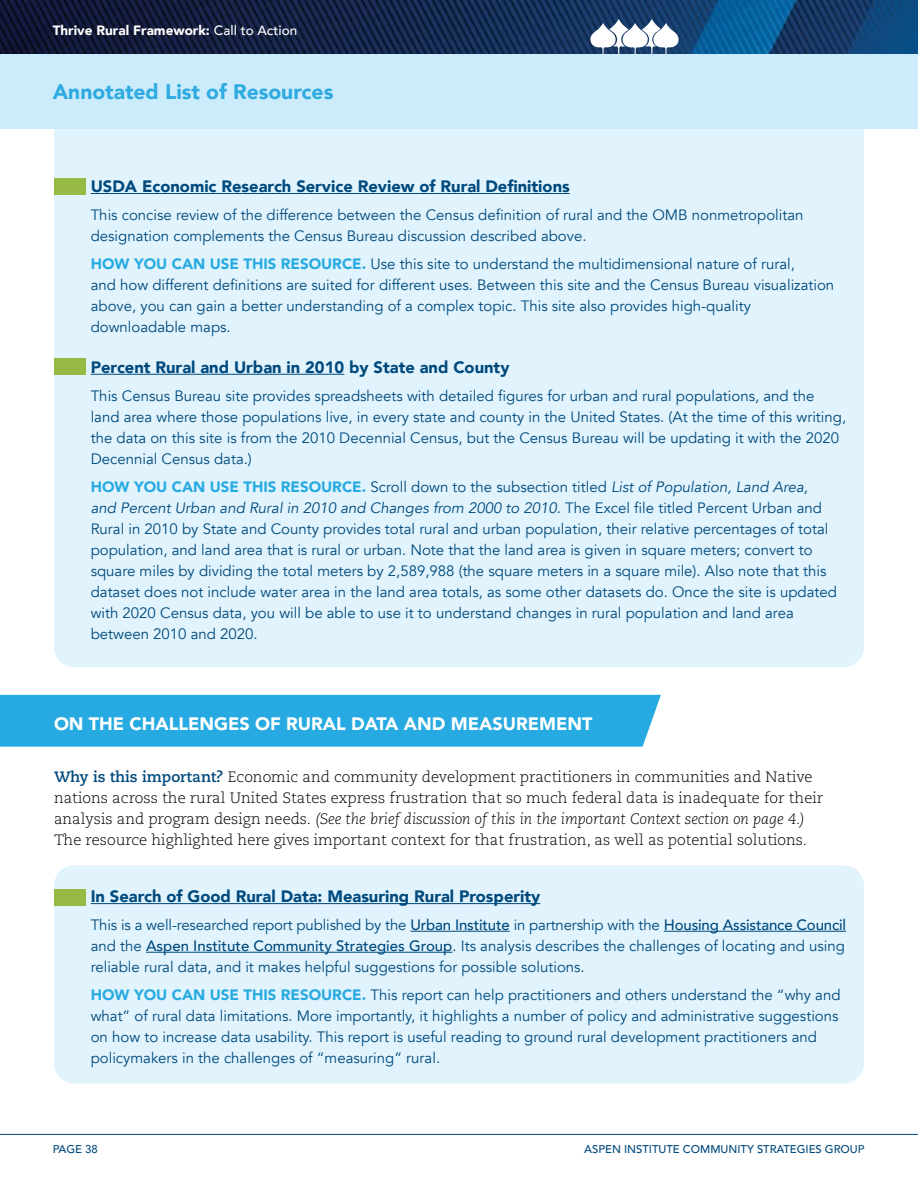
<style>
.page{position:relative;width:918px;height:1188px;background:#fff}
.page>*{position:absolute;margin:0;border:0;box-sizing:border-box;transform-origin:0 0}
.t1{font:900 21px "Avenir";color:#2fabe1}
.t2{font:900 18px "Avenir";color:#fff}
.t3{font:900 16.5px "Avenir";color:#00497c}
.t4{font:15px/21px "Avenir";color:#00497c}
.t5{font:300 15px/21px "Caecilia LT Pro 45";color:#000}
.t6{font:italic 300 15px "Caecilia LT Pro 46";color:#000}
.t7{font:900 13.5px "Avenir";color:#fff}
.t8{font:500 11.25px "Avenir";color:#00497c}
.s1{font-weight:500}
.s2{font-weight:900;color:#27aae1}
.s3{font-style:italic}
.s4{font-family:"Caecilia LT Pro 75";font-weight:700;color:#00497c}
.s5{font-family:"Caecilia LT Pro 45";font-style:normal}
</style>
<div class="page">
<img style="left:0;top:0;width:918px;height:54px">
<hr style="left:0;top:1134px;width:918px;height:1px;background:#00497c">
<div style="left:54px;top:129px;width:810px;height:538px;background:#e1f4fd"></div>
<div style="left:0;top:54px;width:918px;height:75px;background:#ccecfc"></div>
<div style="left:0;top:695px;width:661px;height:52px;background:#27aae1"></div>
<div style="left:54px;top:865px;width:810px;height:219px;background:#e1f4fd;border-radius:20px"></div>
<hr style="left:91px;top:903px;width:449px;height:1px;background:#00497c">
<hr style="left:410px;top:931px;width:100px;height:1px;background:#00497c">
<hr style="left:664px;top:931px;width:182px;height:1px;background:#00497c">
<hr style="left:146px;top:952px;width:306px;height:1px;background:#00497c">
<hr style="left:91px;top:193px;width:479px;height:1px;background:#00497c">
<hr style="left:91px;top:374px;width:253px;height:1px;background:#00497c">
<div style="left:54px;top:178px;width:31px;height:17px;background:#96ba43"></div>
<div style="left:54px;top:358px;width:31px;height:17px;background:#96ba43"></div>
<div style="left:54px;top:889px;width:31px;height:17px;background:#96ba43"></div>
<svg style="left:590px;top:19px;width:89px;height:35px"></svg>
<p class="t7" style="left:53px;top:19px;width:246px">Thrive Rural Framework: <span class="s1">Call to Action</span></p>
<h1 class="t1" style="left:53px;top:73px;width:282px">Annotated List of Resources</h1>
<p class="t3" style="left:91px;top:172px;width:481px">USDA Economic Research Service Review of Rural Definitions</p>
<p class="t4" style="left:91px;top:205px;width:714px">This concise review of the difference between the Census definition of rural and the OMB nonmetropolitan designation complements the Census Bureau discussion described above.</p>
<p class="t4" style="left:91px;top:253px;width:745px"><span class="s2">HOW YOU CAN USE THIS RESOURCE.</span> Use this site to understand the multidimensional nature of rural,<br>and how different definitions are suited for different uses. Between this site and the Census Bureau visualization above, you can gain a better understanding of a complex topic. This site also provides high-quality downloadable maps.</p>
<p class="t3" style="left:91px;top:353px;width:420px">Percent Rural and Urban in 2010 by State and County</p>
<p class="t4" style="left:91px;top:385px;width:757px">This Census Bureau site provides spreadsheets with detailed figures for urban and rural populations, and the land area where those populations live, in every state and county in the United States. (At the time of this writing, the data on this site is from the 2010 Decennial Census, but the Census Bureau will be updating it with the 2020<br>Decennial Census data.)</p>
<p class="t4" style="left:91px;top:476px;width:748px"><span class="s2">HOW YOU CAN USE THIS RESOURCE.</span> Scroll down to the subsection titled <span class="s3">List of Population, Land Area, and Percent Urban and Rural in 2010 and Changes from 2000 to 2010.</span> The Excel file titled Percent Urban and Rural in 2010 by State and County provides total rural and urban population, their relative percentages of total population, and land area that is rural or urban. Note that the land area is given in square meters; convert to square miles by dividing the total meters by 2,589,988 (the square meters in a square mile). Also note that this dataset does not include water area in the land area totals, as some other datasets do. Once the site is updated with 2020 Census data, you will be able to use it to understand changes in rural population and land area between 2010 and 2020.</p>
<p class="t2" style="left:54px;top:708px;width:540px">ON THE CHALLENGES OF RURAL DATA AND MEASUREMENT</p>
<p class="t5" style="left:54px;top:766px;width:771px"><span class="s4">Why is this important?</span> Economic and community development practitioners in communities and Native nations across the rural United States express frustration that so much federal data is inadequate for their</p>
<p class="t6" style="left:54px;top:810px;width:753px"><span class="s5">analysis and program design needs.</span> (See the brief discussion of this in the important Context section on page 4.)</p>
<p class="t5" style="left:54px;top:829px;width:754px">The resource highlighted here gives important context for that frustration, as well as potential solutions.</p>
<p class="t3" style="left:91px;top:882px;width:451px">In Search of Good Rural Data: Measuring Rural Prosperity</p>
<p class="t4" style="left:91px;top:915px;width:757px;text-align:justify">This is a well-researched report published by the <span class="s1">Urban Institute</span> in partnership with the <span class="s1">Housing Assistance Council </span>and the <span class="s1">Aspen Institute Community Strategies Group</span>. Its analysis describes the challenges of locating and using reliable rural data, and it makes helpful suggestions for possible solutions.</p>
<p class="t4" style="left:91px;top:984px;width:751px"><span class="s2">HOW YOU CAN USE THIS RESOURCE.</span> This report can help practitioners and others understand the “why and what” of rural data limitations. More importantly, it highlights a number of policy and administrative suggestions on how to increase data usability. This report is useful reading to ground rural development practitioners and policymakers in the challenges of “measuring” rural.</p>
<p class="t8" style="left:53px;top:1140px;width:47px">PAGE 38</p>
<p class="t8" style="left:584px;top:1140px;width:282px">ASPEN INSTITUTE COMMUNITY STRATEGIES GROUP</p>
</div>
